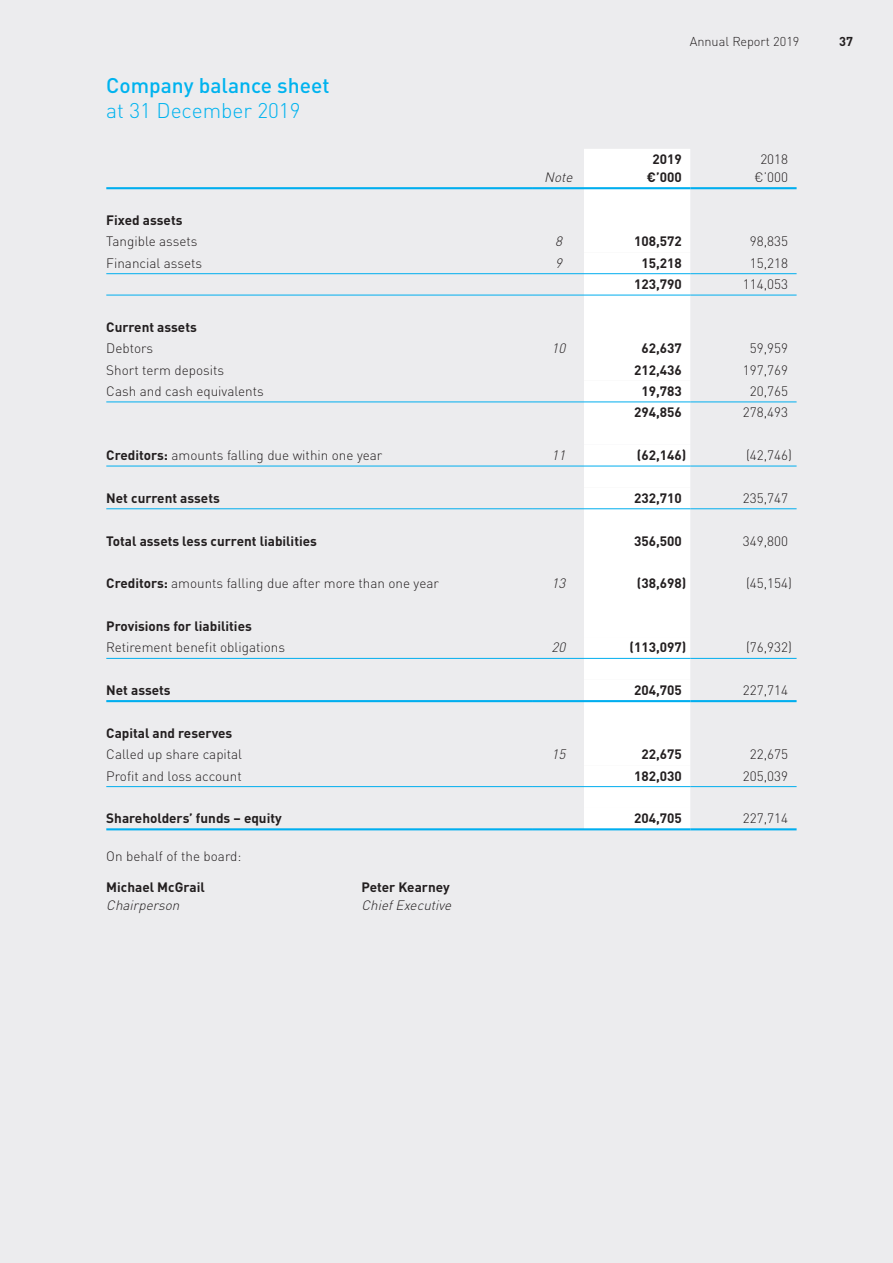
<style>
.page{position:relative;width:893px;height:1263px;background:#ececee}
.page>*{position:absolute;margin:0;border:0;box-sizing:border-box;transform-origin:0 0}
.t1{font:500 21px "DIN Pro";color:#00b3ef}
.t2{font:300 21px "DIN Pro";color:#00b3ef}
.t3{font:300 13.5px/18px "DIN Pro";color:#231f20;text-align:center}
.t4{font:700 13.5px/18px "DIN Pro";color:#231f20;text-align:center}
.t5{font:italic 300 13.5px "DIN Pro";color:#231f20}
.t6{font:300 12.75px "DIN Pro";color:#231f20}
.t7{font:700 12.75px "DIN Pro";color:#231f20}
.s1{font-weight:700}
</style>
<div class="page">
<div style="left:584px;top:149px;width:106px;height:679px;background:#fff"></div>
<div style="left:584px;top:189px;width:106px;height:619px;background:#fff"></div>
<hr style="left:106px;top:700px;width:427px;height:2px;background:#00aeef">
<hr style="left:533px;top:700px;width:51px;height:2px;background:#00aeef">
<hr style="left:584px;top:700px;width:106px;height:2px;background:#00aeef">
<hr style="left:690px;top:700px;width:107px;height:2px;background:#00aeef">
<hr style="left:106px;top:187px;width:427px;height:2px;background:#00aeef">
<hr style="left:106px;top:828px;width:427px;height:2px;background:#00aeef">
<hr style="left:533px;top:187px;width:51px;height:2px;background:#00aeef">
<hr style="left:533px;top:828px;width:51px;height:2px;background:#00aeef">
<hr style="left:584px;top:187px;width:106px;height:2px;background:#00aeef">
<hr style="left:584px;top:828px;width:106px;height:2px;background:#00aeef">
<hr style="left:690px;top:187px;width:107px;height:2px;background:#00aeef">
<hr style="left:690px;top:828px;width:107px;height:2px;background:#00aeef">
<hr style="left:106px;top:786px;width:427px;height:1px;background:#00aeef">
<hr style="left:533px;top:786px;width:51px;height:1px;background:#00aeef">
<hr style="left:584px;top:786px;width:106px;height:1px;background:#00aeef">
<hr style="left:690px;top:786px;width:107px;height:1px;background:#00aeef">
<hr style="left:106px;top:658px;width:427px;height:1px;background:#00aeef">
<hr style="left:533px;top:658px;width:51px;height:1px;background:#00aeef">
<hr style="left:584px;top:658px;width:106px;height:1px;background:#00aeef">
<hr style="left:690px;top:658px;width:107px;height:1px;background:#00aeef">
<hr style="left:106px;top:508px;width:427px;height:1px;background:#00aeef">
<hr style="left:533px;top:508px;width:51px;height:1px;background:#00aeef">
<hr style="left:584px;top:508px;width:106px;height:1px;background:#00aeef">
<hr style="left:690px;top:508px;width:107px;height:1px;background:#00aeef">
<hr style="left:106px;top:466px;width:427px;height:1px;background:#00aeef">
<hr style="left:533px;top:466px;width:51px;height:1px;background:#00aeef">
<hr style="left:584px;top:466px;width:106px;height:1px;background:#00aeef">
<hr style="left:690px;top:466px;width:107px;height:1px;background:#00aeef">
<hr style="left:106px;top:402px;width:427px;height:1px;background:#00aeef">
<hr style="left:533px;top:402px;width:51px;height:1px;background:#00aeef">
<hr style="left:584px;top:402px;width:106px;height:1px;background:#00aeef">
<hr style="left:690px;top:402px;width:107px;height:1px;background:#00aeef">
<hr style="left:106px;top:273px;width:427px;height:1px;background:#00aeef">
<hr style="left:533px;top:273px;width:51px;height:1px;background:#00aeef">
<hr style="left:584px;top:273px;width:106px;height:1px;background:#00aeef">
<hr style="left:690px;top:273px;width:107px;height:1px;background:#00aeef">
<hr style="left:106px;top:295px;width:427px;height:1px;background:#00aeef">
<hr style="left:533px;top:295px;width:51px;height:1px;background:#00aeef">
<hr style="left:584px;top:295px;width:106px;height:1px;background:#00aeef">
<hr style="left:690px;top:295px;width:107px;height:1px;background:#00aeef">
<h1 class="t1" style="left:106px;top:68px;width:225px">Company balance sheet</h1>
<h1 class="t2" style="left:106px;top:94px;width:196px">at 31 December 2019</h1>
<p class="t5" style="left:544px;top:167px;width:34px">Note</p>
<p class="t6" style="left:690px;top:31px;width:111px">Annual Report 2019</p>
<p class="t7" style="left:839px;top:31px;width:15px">37</p>
<p class="t4" style="left:647px;top:149px;width:36px">2019 €’000</p>
<p class="t3" style="left:755px;top:149px;width:35px">2018 €’000</p>
<p class="t4" style="left:106px;top:209px;width:78px">Fixed assets</p>
<p class="t3" style="left:106px;top:231px;width:93px">Tangible assets</p>
<p class="t5" style="left:555px;top:231px;width:12px">8</p>
<p class="t4" style="left:634px;top:231px;width:49px">108,572</p>
<p class="t3" style="left:750px;top:231px;width:40px">98,835</p>
<p class="t3" style="left:106px;top:253px;width:97px">Financial assets</p>
<p class="t5" style="left:555px;top:252px;width:12px">9</p>
<p class="t4" style="left:641px;top:252px;width:42px">15,218</p>
<p class="t3" style="left:750px;top:253px;width:40px">15,218</p>
<p class="t4" style="left:634px;top:274px;width:49px">123,790</p>
<p class="t3" style="left:743px;top:274px;width:47px">114,053</p>
<p class="t4" style="left:106px;top:316px;width:92px">Current assets</p>
<p class="t3" style="left:106px;top:338px;width:48px">Debtors</p>
<p class="t5" style="left:551px;top:338px;width:19px">10</p>
<p class="t4" style="left:641px;top:338px;width:42px">62,637</p>
<p class="t3" style="left:750px;top:338px;width:40px">59,959</p>
<p class="t3" style="left:106px;top:360px;width:119px">Short term deposits</p>
<p class="t4" style="left:634px;top:359px;width:49px">212,436</p>
<p class="t3" style="left:743px;top:360px;width:47px">197,769</p>
<p class="t3" style="left:106px;top:381px;width:159px">Cash and cash equivalents</p>
<p class="t4" style="left:641px;top:380px;width:42px">19,783</p>
<p class="t3" style="left:750px;top:381px;width:40px">20,765</p>
<p class="t4" style="left:634px;top:402px;width:49px">294,856</p>
<p class="t3" style="left:743px;top:402px;width:47px">278,493</p>
<p class="t3" style="left:106px;top:445px;width:278px"><span class="s1">Creditors:</span> amounts falling due within one year</p>
<p class="t5" style="left:551px;top:445px;width:19px">11</p>
<p class="t4" style="left:637px;top:445px;width:51px">(62,146)</p>
<p class="t3" style="left:746px;top:445px;width:47px">(42,746)</p>
<p class="t4" style="left:106px;top:487px;width:115px">Net current assets</p>
<p class="t4" style="left:634px;top:487px;width:49px">232,710</p>
<p class="t3" style="left:743px;top:488px;width:47px">235,747</p>
<p class="t4" style="left:106px;top:530px;width:212px">Total assets less current liabilities</p>
<p class="t4" style="left:634px;top:530px;width:49px">356,500</p>
<p class="t3" style="left:743px;top:530px;width:47px">349,800</p>
<p class="t3" style="left:106px;top:573px;width:334px"><span class="s1">Creditors:</span> amounts falling due after more than one year</p>
<p class="t5" style="left:551px;top:573px;width:19px">13</p>
<p class="t4" style="left:637px;top:573px;width:51px">(38,698)</p>
<p class="t3" style="left:746px;top:573px;width:47px">(45,154)</p>
<p class="t4" style="left:106px;top:616px;width:147px">Provisions for liabilities</p>
<p class="t3" style="left:106px;top:637px;width:180px">Retirement benefit obligations</p>
<p class="t5" style="left:551px;top:637px;width:19px">20</p>
<p class="t4" style="left:629px;top:637px;width:58px">(113,097)</p>
<p class="t3" style="left:746px;top:637px;width:47px">(76,932)</p>
<p class="t4" style="left:106px;top:680px;width:66px">Net assets</p>
<p class="t4" style="left:634px;top:680px;width:49px">204,705</p>
<p class="t3" style="left:743px;top:680px;width:47px">227,714</p>
<p class="t4" style="left:106px;top:722px;width:128px">Capital and reserves</p>
<p class="t3" style="left:106px;top:744px;width:137px">Called up share capital</p>
<p class="t5" style="left:551px;top:744px;width:19px">15</p>
<p class="t4" style="left:641px;top:744px;width:42px">22,675</p>
<p class="t3" style="left:750px;top:744px;width:40px">22,675</p>
<p class="t3" style="left:106px;top:766px;width:137px">Profit and loss account</p>
<p class="t4" style="left:634px;top:765px;width:49px">182,030</p>
<p class="t3" style="left:743px;top:766px;width:47px">205,039</p>
<p class="t4" style="left:106px;top:808px;width:177px">Shareholders’ funds – equity</p>
<p class="t4" style="left:634px;top:808px;width:49px">204,705</p>
<p class="t3" style="left:743px;top:808px;width:47px">227,714</p>
<p class="t3" style="left:106px;top:846px;width:137px">On behalf of the board:</p>
<p class="t4" style="left:106px;top:876px;width:100px">Michael McGrail</p>
<p class="t4" style="left:361px;top:876px;width:90px">Peter Kearney</p>
<p class="t5" style="left:106px;top:895px;width:79px">Chairperson</p>
<p class="t5" style="left:361px;top:895px;width:95px">ChiefExecutive</p>
</div>
